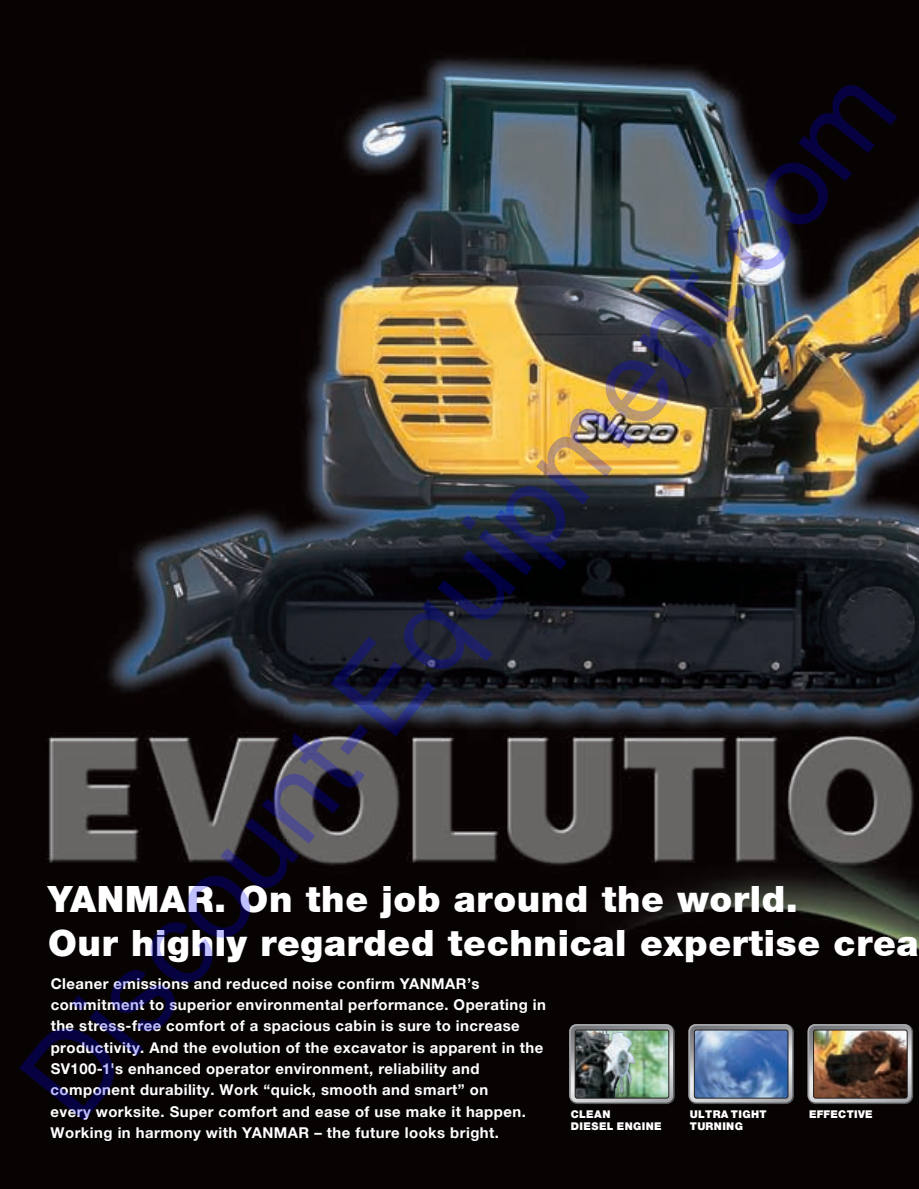
<style>
.page{position:relative;width:919px;height:1189px;background:#fff}
.page>*{position:absolute;margin:0;border:0;box-sizing:border-box;transform-origin:0 0}
.t1{font:117px "Arial";color:rgb(0 0 255/.25)}
.t2{font:900 36.15px/44.7px "Context Reprise Black S Si";letter-spacing:.02em;color:#fff}
.t3{font:700 14.85px/21.3px "Context Reprise S Si";letter-spacing:.03em;color:#fff}
.t4{font:900 10.65px/12.8px "Context Reprise Black S Si";letter-spacing:.04em;color:#fff}
.t5{font:900 10.65px "Context Reprise Black S Si";letter-spacing:.02em;color:#fff}
</style>
<div class="page">
<img style="left:0;top:0;width:918px;height:1188px">
<div style="left:569px;top:1023px;width:105px;height:80px;border:3px solid #57585a;border-radius:6px"></div>
<div style="left:569px;top:1023px;width:103px;height:78px;border:2px solid #a8a9ad;border-radius:6px"></div>
<svg style="left:570px;top:1025px;width:102px;height:76px"></svg>
<img style="left:575px;top:1029px;width:93px;height:68px;border-radius:2px">
<img style="left:576px;top:1031px;width:58px;height:64px">
<div style="left:574px;top:1029px;width:94px;height:68px;border:1px solid #231f20;border-radius:2px"></div>
<div style="left:688px;top:1023px;width:105px;height:80px;border:3px solid #57585a;border-radius:6px"></div>
<div style="left:688px;top:1023px;width:103px;height:78px;border:2px solid #a8a9ad;border-radius:6px"></div>
<svg style="left:689px;top:1025px;width:102px;height:76px"></svg>
<img style="left:694px;top:1029px;width:93px;height:68px;border-radius:2px">
<div style="left:693px;top:1029px;width:94px;height:68px;border:1px solid #231f20;border-radius:2px"></div>
<div style="left:807px;top:1023px;width:105px;height:80px;border:3px solid #57585a;border-radius:6px"></div>
<div style="left:807px;top:1023px;width:103px;height:78px;border:2px solid #a8a9ad;border-radius:6px"></div>
<svg style="left:808px;top:1025px;width:102px;height:76px"></svg>
<img style="left:813px;top:1029px;width:93px;height:68px;border-radius:2px">
<div style="left:812px;top:1029px;width:94px;height:68px;border:1px solid #231f20;border-radius:2px"></div>
<h1 class="t1" style="left:-16px;top:1050px;width:1308px;rotate:-51deg">Discount-Equipment.com</h1>
<h2 class="t2" style="left:48px;top:879px;width:871px">YANMAR. On the job around the world.<br>Our highly regarded technical expertise crea</h2>
<p class="t3" style="left:51px;top:973px;width:496px">Cleaner emissions and reduced noise confirm YANMAR’s commitment to superior environmental performance. Operating in the stress-free comfort of a spacious cabin is sure to increase productivity. And the evolution of the excavator is apparent in the SV100-1's enhanced operator environment, reliability and component durability. Work “quick, smooth and smart” on<br>every worksite. Super comfort and ease of use make it happen.<br>Working in harmony with YANMAR – the future looks bright.</p>
<p class="t4" style="left:570px;top:1107px;width:93px">CLEAN<br>DIESEL ENGINE</p>
<p class="t4" style="left:689px;top:1107px;width:78px">ULTRA TIGHT<br>TURNING</p>
<p class="t5" style="left:808px;top:1109px;width:65px">EFFECTIVE</p>
</div>
